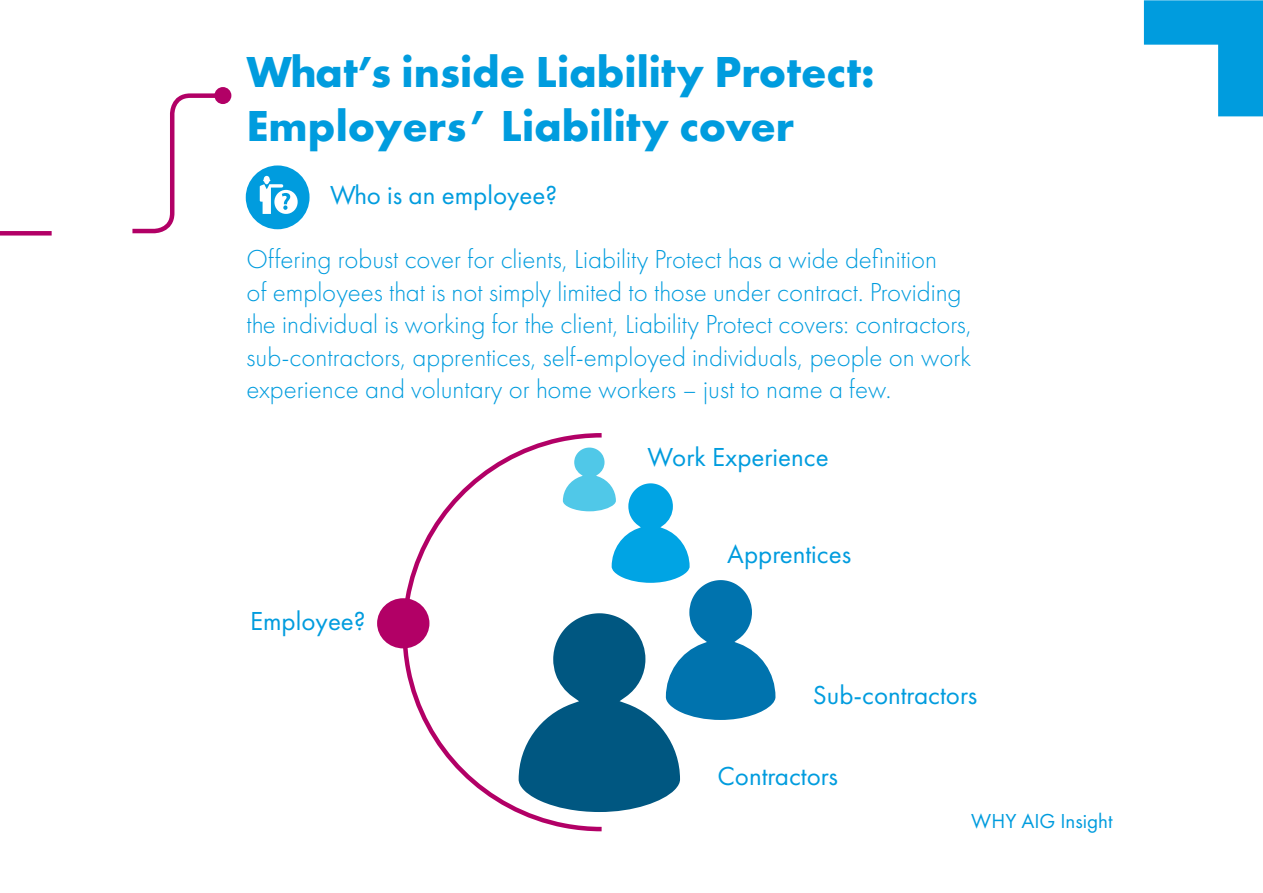
<style>
.page{position:relative;width:1263px;height:893px;background:#fff}
.page>*{position:absolute;margin:0;border:0;box-sizing:border-box;transform-origin:0 0}
.t1{font:700 45px/54px "Futura PT";color:#009cde}
.t2{font:300 27px/32.4px "Futura PT";color:#009cde}
.t3{font:27px "Futura PT";color:#009cde}
.t4{font:21px "Futura PT";color:#009cde}
</style>
<div class="page">
<svg style="left:132px;top:91px;width:100px;height:143px"></svg>
<div style="left:214px;top:87px;width:17px;height:17px;background:#b20066;border-radius:50%"></div>
<div style="left:0;top:231px;width:52px;height:5px;background:#b20066"></div>
<div style="left:248px;top:168px;width:59px;height:59px;background:#009cde;border-radius:50%"></div>
<div style="left:246px;top:165px;width:64px;height:64px;border:4px solid #009cde;border-radius:50%"></div>
<svg style="left:260px;top:176px;width:39px;height:38px"></svg>
<div style="left:377px;top:598px;width:52px;height:50px;background:#b20066;border-radius:50%"></div>
<svg style="left:606px;top:481px;width:169px;height:331px"></svg>
<svg style="left:400px;top:433px;width:206px;height:399px"></svg>
<svg style="left:1144px;top:0;width:119px;height:116px"></svg>
<div style="left:1143px;top:60px;width:59px;height:59px;background:#fff"></div>
<h1 class="t1" style="left:247px;top:44px;width:630px">What’s inside Liability Protect:<br>Employers’ Liability cover</h1>
<p class="t3" style="left:330px;top:179px;width:229px">Who is an employee?</p>
<p class="t2" style="left:247px;top:243px;width:727px">Offering robust cover for clients, Liability Protect has a wide definition<br>of employees that is not simply limited to those under contract. Providing the individual is working for the client, Liability Protect covers: contractors, sub-contractors, apprentices, self-employed individuals, people on work experience and voluntary or home workers – just to name a few.</p>
<p class="t3" style="left:647px;top:441px;width:183px">Work Experience</p>
<p class="t3" style="left:250px;top:605px;width:117px">Employee?</p>
<p class="t3" style="left:727px;top:538px;width:125px">Apprentices</p>
<p class="t3" style="left:813px;top:679px;width:166px">Sub-contractors</p>
<p class="t3" style="left:717px;top:760px;width:122px">Contractors</p>
<p class="t4" style="left:971px;top:809px;width:143px">WHY AIG Insight</p>
</div>
